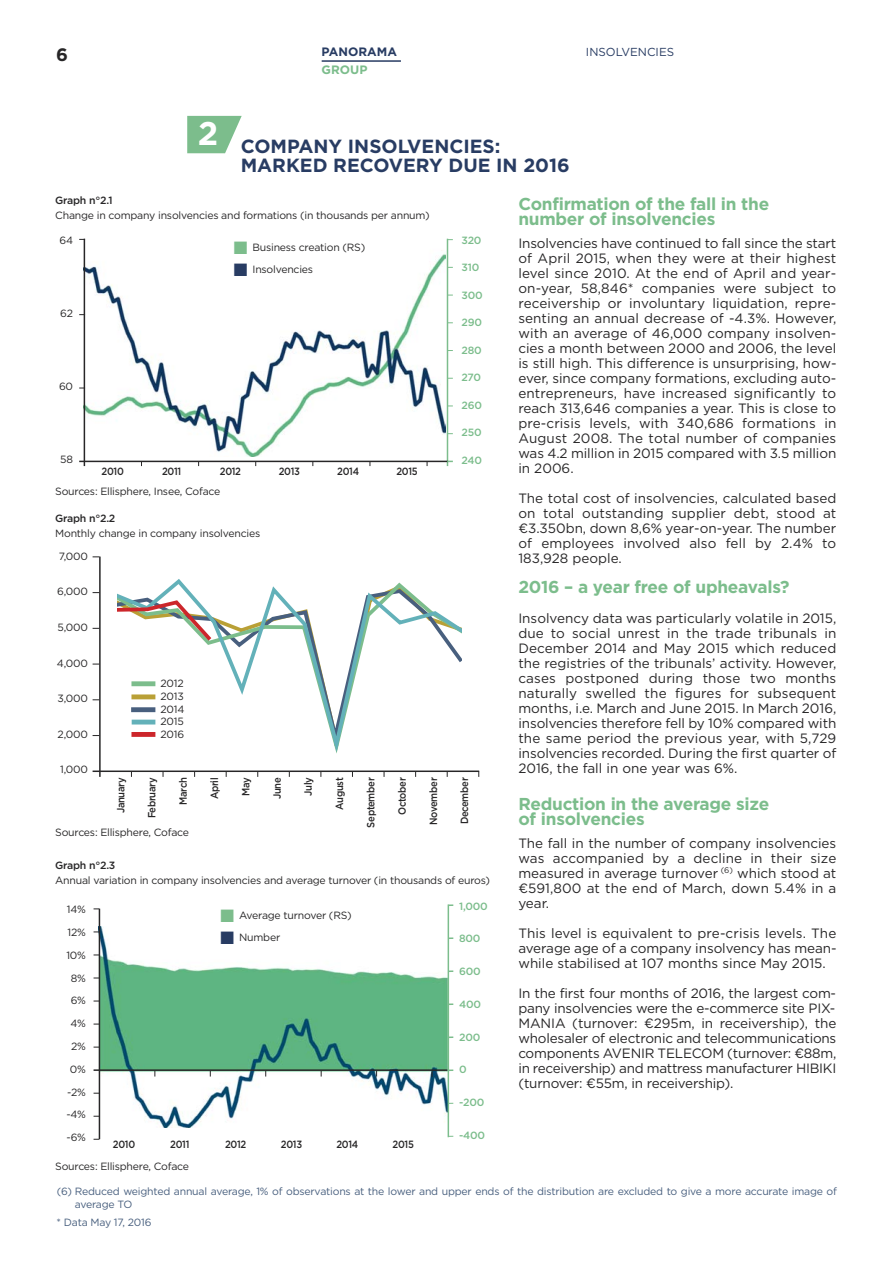
<style>
.page{position:relative;width:893px;height:1263px;background:#fff}
.page>*{position:absolute;margin:0;border:0;box-sizing:border-box;transform-origin:0 0}
.t1{font:700 32.85px "Gotham";color:#fff}
.t2{font:700 19.05px/19.4px "Gotham";color:#283c63}
.t3{font:700 18px "Gotham";color:#272627}
.t4{font:700 17.25px/15px "Gotham";letter-spacing:-.015em;color:#7cbd8c}
.t5{font:13.5px/15px "Gotham";letter-spacing:-.005em;color:#272627;text-align:justify}
.t6{font:700 12.15px "Gotham";color:#283c63}
.t7{font:700 12.15px "Gotham";color:#7cbd8c}
.t8{font:11.55px "Gotham";color:#283c63}
.t9{font:10.5px/22.8px "Gotham";letter-spacing:-.02em;color:#272627;text-align:center}
.t10{font:10.5px/13.5px "Gotham";letter-spacing:-.02em;color:#485f7e}
.t11{font:500 10.5px "Gotham";letter-spacing:-.03em;color:#272627;scale:.9 1}
.t12{font:500 10.5px "Gotham";letter-spacing:-.02em;color:#7cbd8c}
.t13{font:500 10.5px "Gotham";letter-spacing:-.03em;color:#272627}
.s1{color:#7cbd8c}
.s2{color:#283c63}
</style>
<div class="page">
<img style="left:98px;top:926px;width:350px;height:202px">
<img style="left:85px;top:239px;width:360px;height:218px">
<svg style="left:187px;top:116px;width:55px;height:37px;background:#90c79e"></svg>
<hr style="left:99px;top:557px;width:2px;height:220px;background:#272627">
<hr style="left:93px;top:770px;width:386px;height:2px;background:#272627">
<svg style="left:117px;top:579px;width:345px;height:175px"></svg>
<div style="left:131px;top:707px;width:24px;height:5px;background:#485f7e"></div>
<hr style="left:132px;top:720px;width:23px;height:4px;background:#63b1b9">
<div style="left:131px;top:732px;width:24px;height:5px;background:#cc262b"></div>
<div style="left:131px;top:694px;width:24px;height:5px;background:#b9a036"></div>
<div style="left:131px;top:681px;width:24px;height:5px;background:#7cbd8c"></div>
<hr style="left:99px;top:909px;width:1px;height:230px;background:#272627">
<hr style="left:448px;top:904px;width:1px;height:233px;background:#7cbd8c">
<hr style="left:84px;top:239px;width:1px;height:227px;background:#272627">
<hr style="left:447px;top:239px;width:1px;height:227px;background:#7cbd8c">
<hr style="left:79px;top:461px;width:369px;height:1px;background:#272627">
<svg style="left:117px;top:598px;width:98px;height:47px"></svg>
<hr style="left:322px;top:60px;width:79px;height:2px;background:#283c63">
<hr style="left:94px;top:1069px;width:353px;height:2px;background:#272627">
<h3 class="t3" style="left:56px;top:44px;width:13px">6</h3>
<p class="t6" style="left:322px;top:44px;width:77px">PANORAMA</p>
<p class="t8" style="left:586px;top:45px;width:90px">INSOLVENCIES</p>
<p class="t7" style="left:322px;top:62px;width:47px">GROUP</p>
<h1 class="t1" style="left:198px;top:115px;width:22px">2</h1>
<h2 class="t2" style="left:241px;top:137px;width:330px">COMPANY INSOLVENCIES:<br>MARKED RECOVERY DUE IN 2016</h2>
<p class="t13" style="left:55px;top:194px;width:59px">Graph n°2.1</p>
<p class="t9" style="left:55px;top:204px;width:376px">Change in company insolvencies and formations (in thousands per annum)</p>
<p class="t9" style="left:59px;top:228px;width:15px">64</p>
<p class="t9" style="left:60px;top:302px;width:14px">62</p>
<p class="t9" style="left:59px;top:375px;width:16px">60</p>
<p class="t9" style="left:60px;top:448px;width:14px">58</p>
<p class="t9" style="left:234px;top:236px;width:133px"><span class="s1">■</span> Business creation (RS)</p>
<p class="t9" style="left:234px;top:257px;width:81px"><span class="s2">■</span> Insolvencies</p>
<p class="t11" style="left:102px;top:466px;width:26px">2010</p>
<p class="t11" style="left:162px;top:466px;width:23px">2011</p>
<p class="t11" style="left:220px;top:466px;width:25px">2012</p>
<p class="t11" style="left:279px;top:466px;width:25px">2013</p>
<p class="t11" style="left:337px;top:466px;width:26px">2014</p>
<p class="t11" style="left:396px;top:466px;width:25px">2015</p>
<p class="t9" style="left:55px;top:480px;width:167px">Sources: Ellisphere, Insee, Coface</p>
<p class="t13" style="left:55px;top:513px;width:62px">Graph n°2.2</p>
<p class="t9" style="left:55px;top:522px;width:207px">Monthly change in company insolvencies</p>
<p class="t9" style="left:59px;top:545px;width:31px">7,000</p>
<p class="t9" style="left:57px;top:580px;width:32px">6,000</p>
<p class="t9" style="left:57px;top:616px;width:32px">5,000</p>
<p class="t9" style="left:57px;top:652px;width:33px">4,000</p>
<p class="t9" style="left:57px;top:687px;width:32px">3,000</p>
<p class="t9" style="left:58px;top:723px;width:32px">2,000</p>
<p class="t9" style="left:60px;top:758px;width:29px">1,000</p>
<p class="t9" style="left:160px;top:677px;width:25px;line-height:12.6px;text-align:justify">2012<br>2013<br>2014<br>2015<br>2016</p>
<p class="t12" style="left:461px;top:234px;width:22px">320</p>
<p class="t12" style="left:461px;top:262px;width:19px">310</p>
<p class="t12" style="left:461px;top:289px;width:23px">300</p>
<p class="t12" style="left:461px;top:317px;width:22px">290</p>
<p class="t12" style="left:461px;top:344px;width:22px">280</p>
<p class="t12" style="left:461px;top:371px;width:21px">270</p>
<p class="t12" style="left:461px;top:399px;width:22px">260</p>
<p class="t12" style="left:461px;top:426px;width:22px">250</p>
<p class="t12" style="left:461px;top:454px;width:22px">240</p>
<p class="t11" style="left:115px;top:813px;width:41px;rotate:-90deg">January</p>
<p class="t11" style="left:146px;top:818px;width:47px;rotate:-90deg">February</p>
<p class="t11" style="left:177px;top:805px;width:32px;rotate:-90deg">March</p>
<p class="t11" style="left:208px;top:799px;width:26px;rotate:-90deg">April</p>
<p class="t11" style="left:240px;top:796px;width:22px;rotate:-90deg">May</p>
<p class="t11" style="left:271px;top:799px;width:26px;rotate:-90deg">June</p>
<p class="t11" style="left:302px;top:796px;width:22px;rotate:-90deg">July</p>
<p class="t11" style="left:333px;top:810px;width:38px;rotate:-90deg">August</p>
<p class="t11" style="left:365px;top:827px;width:57px;rotate:-90deg">September</p>
<p class="t11" style="left:396px;top:815px;width:43px;rotate:-90deg">October</p>
<p class="t11" style="left:427px;top:825px;width:54px;rotate:-90deg">November</p>
<p class="t11" style="left:458px;top:824px;width:54px;rotate:-90deg">December</p>
<p class="t9" style="left:55px;top:820px;width:135px">Sources: Ellisphere, Coface</p>
<p class="t13" style="left:55px;top:859px;width:62px">Graph n°2.3</p>
<p class="t9" style="left:55px;top:868px;width:436px">Annual variation in company insolvencies and average turnover (in thousands of euros)</p>
<p class="t9" style="left:66px;top:898px;width:21px">14%<br>12%<br>10%<br>8%<br>6%<br>4%<br>2%<br>0% -2% -4% -6%</p>
<p class="t12" style="left:459px;top:900px;width:30px">1,000</p>
<p class="t9" style="left:221px;top:904px;width:133px"><span class="s1">■</span> Average turnover (RS)</p>
<p class="t9" style="left:221px;top:925px;width:61px"><span class="s2">■</span> Number</p>
<p class="t12" style="left:459px;top:933px;width:23px">800</p>
<p class="t12" style="left:459px;top:965px;width:23px">600</p>
<p class="t12" style="left:459px;top:998px;width:23px">400</p>
<p class="t12" style="left:459px;top:1031px;width:23px">200</p>
<p class="t12" style="left:459px;top:1064px;width:9px">0</p>
<p class="t12" style="left:459px;top:1096px;width:27px">-200</p>
<p class="t12" style="left:459px;top:1129px;width:27px">-400</p>
<p class="t11" style="left:113px;top:1138px;width:26px">2010</p>
<p class="t11" style="left:170px;top:1138px;width:23px">2011</p>
<p class="t11" style="left:225px;top:1138px;width:25px">2012</p>
<p class="t11" style="left:281px;top:1138px;width:25px">2013</p>
<p class="t11" style="left:336px;top:1138px;width:26px">2014</p>
<p class="t11" style="left:393px;top:1138px;width:25px">2015</p>
<p class="t9" style="left:55px;top:1155px;width:135px">Sources: Ellisphere, Coface</p>
<p class="t4" style="left:518px;top:197px;width:252px">Confirmation of the fall in the number of insolvencies</p>
<p class="t5" style="left:518px;top:236px;width:320px">Insolvencies have continued to fall since the start of April 2015, when they were at their highest level since 2010. At the end of April and year&shy;on-year, 58,846* companies were subject to receivership or involuntary liquidation, repre&shy;senting an annual decrease of -4.3%. However, with an average of 46,000 company insolven&shy;cies a month between 2000 and 2006, the level is still high. This difference is unsurprising, how&shy;ever, since company formations, excluding auto&shy;entrepreneurs, have increased significantly to reach 313,646 companies a year. This is close to pre-crisis levels, with 340,686 formations in August 2008. The total number of companies was 4.2 million in 2015 compared with 3.5 million in 2006.</p>
<p class="t5" style="left:518px;top:491px;width:319px">The total cost of insolvencies, calculated based on total outstanding supplier debt, stood at ¤3.350bn, down 8,6% year-on-year. The number of employees involved also fell by 2.4% to 183,928 people.</p>
<p class="t4" style="left:518px;top:579px;width:273px">2016 – a year free of upheavals?</p>
<p class="t5" style="left:518px;top:611px;width:319px">Insolvency data was particularly volatile in 2015, due to social unrest in the trade tribunals in December 2014 and May 2015 which reduced the registries of the tribunals’ activity. However, cases postponed during those two months naturally swelled the figures for subsequent months, i.e. March and June 2015. In March 2016, insolvencies therefore fell by 10% compared with the same period the previous year, with 5,729 insolvencies recorded. During the first quarter of 2016, the fall in one year was 6%.</p>
<p class="t4" style="left:518px;top:797px;width:252px">Reduction in the average size of insolvencies</p>
<p class="t5" style="left:518px;top:836px;width:319px">The fall in the number of company insolvencies was accompanied by a decline in their size measured in average turnover <sup>(6)</sup> which stood at ¤591,800 at the end of March, down 5.4% in a year.</p>
<p class="t5" style="left:518px;top:926px;width:320px">This level is equivalent to pre-crisis levels. The average age of a company insolvency has mean&shy;while stabilised at 107 months since May 2015.</p>
<p class="t5" style="left:518px;top:986px;width:319px">In the first four months of 2016, the largest com&shy;pany insolvencies were the e-commerce site PIX-MANIA (turnover: ¤295m, in receivership), the wholesaler of electronic and telecommunications components AVENIR TELECOM (turnover: ¤88m, in receivership) and mattress manufacturer HIBIKI (turnover: ¤55m, in receivership).</p>
<p class="t10" style="left:75px;top:1184px;width:764px;text-indent:-18px">(6) Reduced weighted annual average, 1% of observations at the lower and upper ends of the distribution are excluded to give a more accurate image of average TO</p>
<p class="t10" style="left:57px;top:1215px;width:96px">* Data May 17, 2016</p>
</div>
